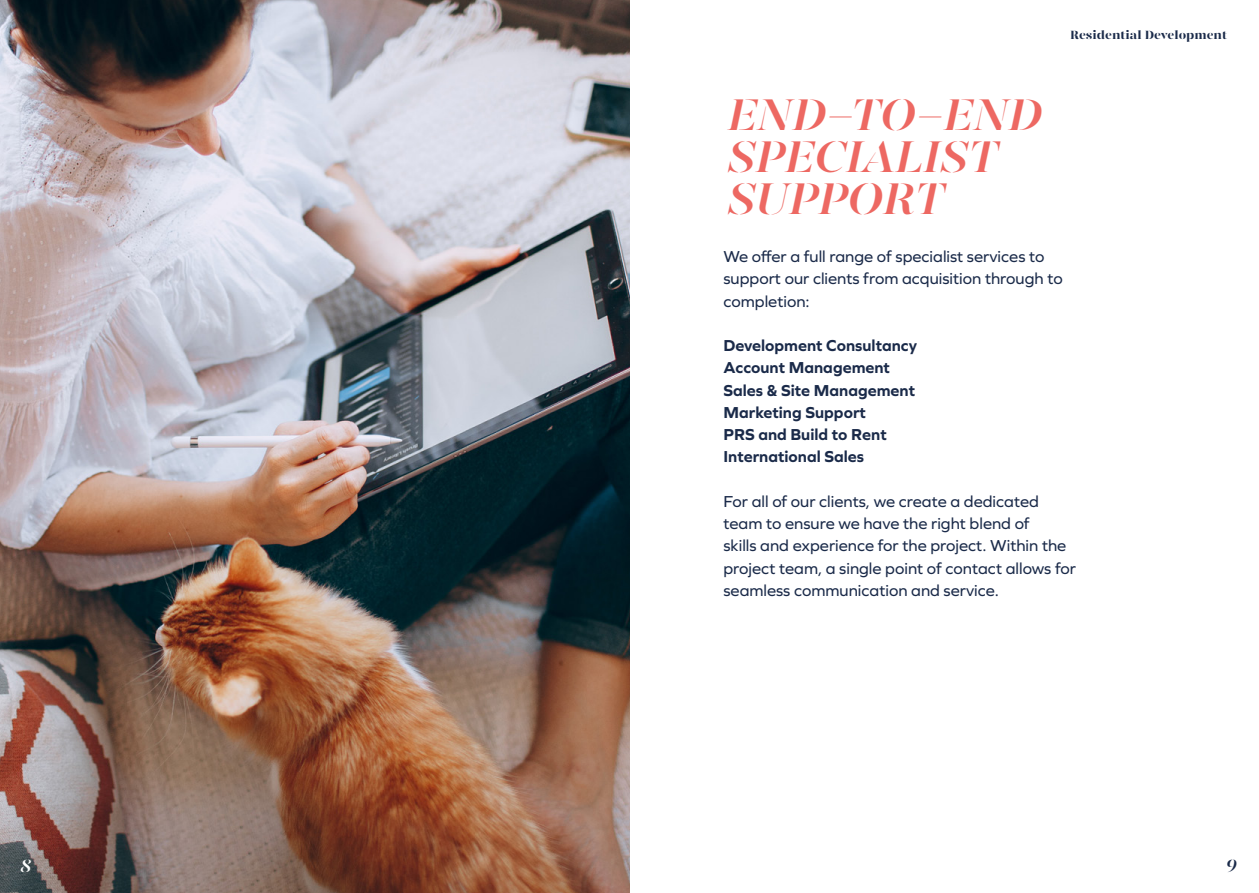
<style>
.page{position:relative;width:1259px;height:893px;background:#fff}
.page>*{position:absolute;margin:0;border:0;box-sizing:border-box;transform-origin:0 0}
.t1{font:italic 700 45px/41.7px "Gabriela Stencil";color:#ed6862}
.t2{font:italic 700 18px "Gabriela Stencil";color:#fff}
.t3{font:italic 700 18px "Gabriela Stencil";color:#1a2a49}
.t4{font:16.5px/22.2px "Graphie";color:#1a2a49}
.t5{font:700 16.5px/22.2px "Graphie";color:#1a2a49}
.t6{font:900 12.15px "Gabriela Stencil";color:#1a2a49}
</style>
<div class="page">
<img style="left:0;top:0;width:629px;height:893px">
<h1 class="t1" style="left:725px;top:94px;width:316px">END-TO-END<br>SPECIALIST<br>SUPPORT</h1>
<p class="t6" style="left:1070px;top:27px;width:158px">Residential Development</p>
<p class="t4" style="left:723px;top:245px;width:341px">We offer a full range of specialist services to support our clients from acquisition through to completion:</p>
<p class="t5" style="left:723px;top:334px;width:195px">Development Consultancy<br>Account Management<br>Sales &amp; Site Management<br>Marketing Support<br>PRS and Build to Rent<br>International Sales</p>
<p class="t4" style="left:723px;top:490px;width:354px">For all of our clients, we create a dedicated team to ensure we have the right blend of<br>skills and experience for the project. Within the project team, a single point of contact allows for seamless communication and service.</p>
<p class="t2" style="left:20px;top:854px;width:12px">8</p>
<p class="t3" style="left:1225px;top:854px;width:12px">9</p>
</div>
